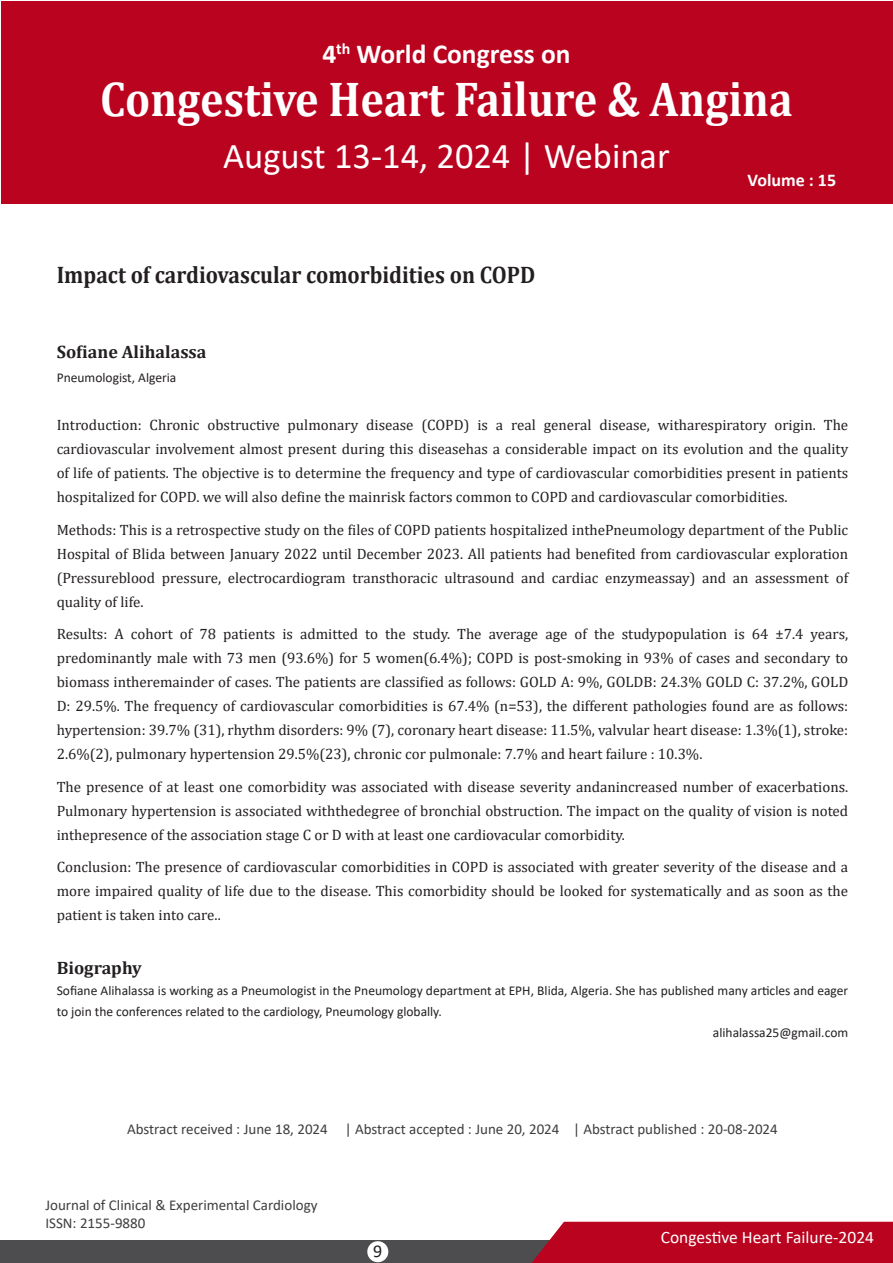
<style>
.page{position:relative;width:893px;height:1263px;background:#fff}
.page>*{position:absolute;margin:0;border:0;box-sizing:border-box;transform-origin:0 0}
.t1{font:700 49.2px "Cambria";color:#fff;scale:.9 1}
.t2{font:36.45px "Calibri";color:#fff}
.t3{font:700 27.45px "Calibri";color:#fff}
.t4{font:700 24px "Cambria";color:#231f20;scale:.9 1}
.t5{font:700 18px "Cambria";color:#231f20}
.t6{font:700 18px "Calibri";color:#fff}
.t7{font:18px "Calibri";color:#231f20}
.t8{font:17.4px "Calibri";color:#fff}
.t9{font:15px/24px "Cambria";color:#231f20;text-align:justify}
.t10{font:15px/18px "Calibri";color:#3e3e3f}
.t11{font:13.5px/21px "Calibri";color:#231f20}
</style>
<div class="page">
<div style="left:1px;top:1px;width:891px;height:202px;background:#ba041f"></div>
<div style="left:0;top:1240px;width:668px;height:23px;background:#4d4d4f"></div>
<div style="left:531px;top:1222px;width:362px;height:41px;background:#ba041f"></div>
<div style="left:367px;top:1241px;width:21px;height:21px;background:#fff;border-radius:50%"></div>
<h3 class="t3" style="left:322px;top:35px;width:250px">4<sup>th</sup> World Congress on</h3>
<h1 class="t1" style="left:100px;top:64px;width:771px">Congestive Heart Failure &amp; Angina</h1>
<h2 class="t2" style="left:223px;top:131px;width:448px">August 13-14, 2024 | Webinar</h2>
<p class="t6" style="left:748px;top:168px;width:90px">Volume : 15</p>
<p class="t4" style="left:57px;top:258px;width:533px">Impact of cardiovascular comorbidities on COPD</p>
<p class="t5" style="left:57px;top:339px;width:151px">Sofiane Alihalassa</p>
<p class="t11" style="left:57px;top:367px;width:121px">Pneumologist, Algeria</p>
<p class="t9" style="left:57px;top:413px;width:793px">Introduction: Chronic obstructive pulmonary disease (COPD) is a real general disease, witharespiratory origin. The cardiovascular involvement almost present during this diseasehas a considerable impact on its evolution and the quality of life of patients. The objective is to determine the frequency and type of cardiovascular comorbidities present in patients hospitalized for COPD. we will also define the mainrisk factors common to COPD and cardiovascular comorbidities.</p>
<p class="t9" style="left:57px;top:517px;width:793px">Methods: This is a retrospective study on the files of COPD patients hospitalized inthePneumology department of the Public Hospital of Blida between January 2022 until December 2023. All patients had benefited from cardiovascular exploration (Pressureblood pressure, electrocardiogram transthoracic ultrasound and cardiac enzymeassay) and an assessment of quality of life.</p>
<p class="t9" style="left:57px;top:622px;width:793px">Results: A cohort of 78 patients is admitted to the study. The average age of the studypopulation is 64 ±7.4 years, predominantly male with 73 men (93.6%) for 5 women(6.4%); COPD is post-smoking in 93% of cases and secondary to biomass intheremainder of cases. The patients are classified as follows: GOLD A: 9%, GOLDB: 24.3% GOLD C: 37.2%, GOLD D: 29.5%. The frequency of cardiovascular comorbidities is 67.4% (n=53), the different pathologies found are as follows: hypertension: 39.7% (31), rhythm disorders: 9% (7), coronary heart disease: 11.5%, valvular heart disease: 1.3%(1), stroke:<br>2.6%(2), pulmonary hypertension 29.5%(23), chronic cor pulmonale: 7.7% and heart failure : 10.3%.</p>
<p class="t9" style="left:57px;top:774px;width:793px">The presence of at least one comorbidity was associated with disease severity andanincreased number of exacerbations.<br>Pulmonary hypertension is associated withthedegree of bronchial obstruction. The impact on the quality of vision is noted inthepresence of the association stage C or D with at least one cardiovacular comorbidity.</p>
<p class="t9" style="left:57px;top:855px;width:793px">Conclusion: The presence of cardiovascular comorbidities in COPD is associated with greater severity of the disease and a more impaired quality of life due to the disease. This comorbidity should be looked for systematically and as soon as the patient is taken into care..</p>
<p class="t5" style="left:57px;top:955px;width:87px">Biography</p>
<p class="t11" style="left:57px;top:979px;width:793px">Sofiane Alihalassa is working as a Pneumologist in the Pneumology department at EPH, Blida, Algeria. She has published many articles and eager to join the conferences related to the cardiology, Pneumology globally.</p>
<p class="t11" style="left:713px;top:1021px;width:137px">alihalassa25@gmail.com</p>
<p class="t10" style="left:127px;top:1119px;width:652px">Abstract received : June 18, 2024 | Abstract accepted : June 20, 2024 | Abstract published : 20-08-2024</p>
<p class="t10" style="left:45px;top:1196px;width:274px">Journal of Clinical &amp; Experimental Cardiology<br>ISSN: 2155-9880</p>
<p class="t7" style="left:373px;top:1239px;width:11px">9</p>
<p class="t8" style="left:661px;top:1225px;width:215px">Congestive Heart Failure-2024</p>
</div>
